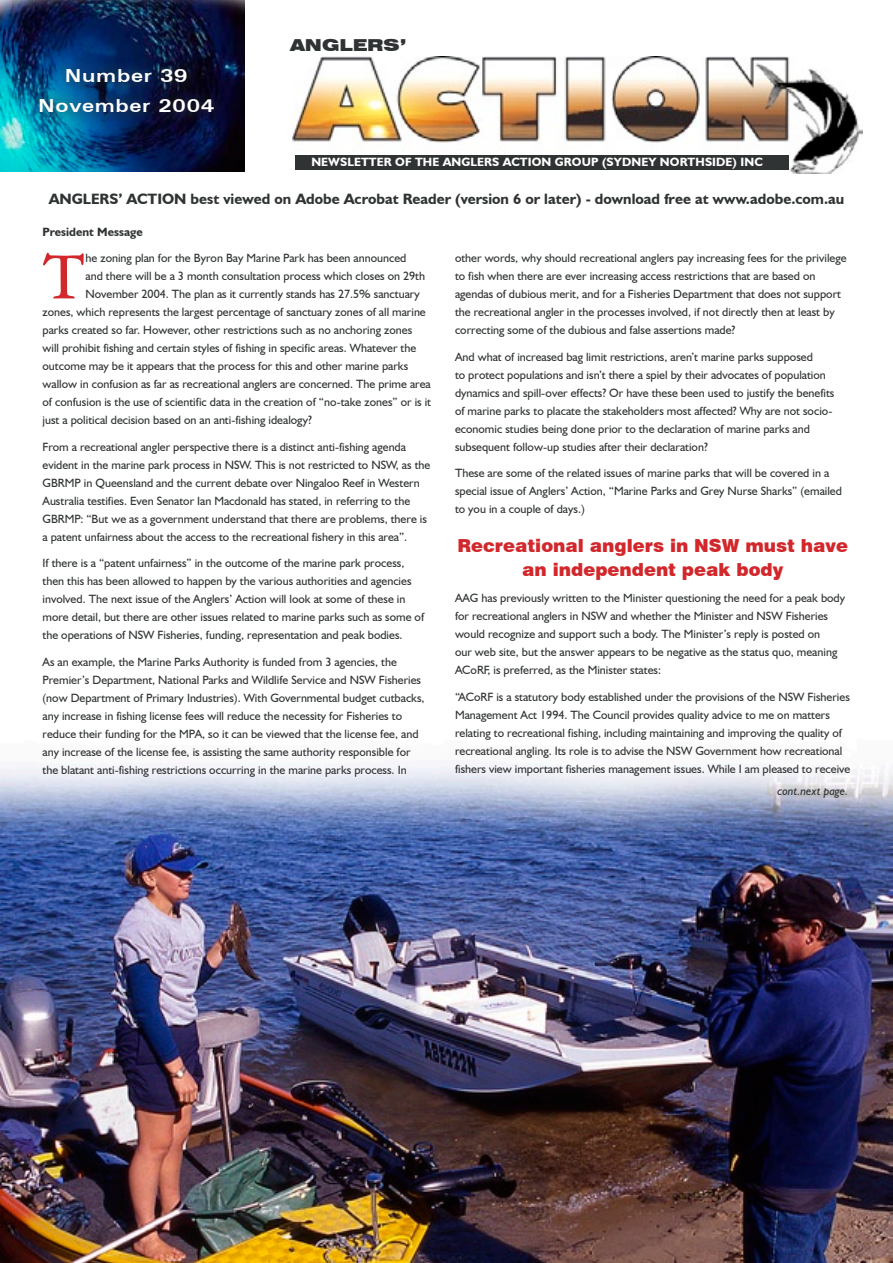
<style>
.page{position:relative;width:893px;height:1263px;background:#fff}
.page>*{position:absolute;margin:0;border:0;box-sizing:border-box;transform-origin:0 0}
.t1{font:71.25px "American Garamond BT";color:#d2272b}
.Body_Text{font:900 18px/24px "Swiss 721 BT";color:#d2272b;text-align:center}
.t2{font:700 expanded 18px "Zurich BT";letter-spacing:.04em;color:#fff}
.t3{font:900 expanded 16.5px "Swiss 721 BT";color:#303334}
.t4{font:700 15px "Humanist 521 BT";color:#303334}
.Body_Text-2{font:12px/18px "Humanist 521 BT";color:#303334}
.t5{font:700 12px "Humanist 521 BT";letter-spacing:.01em;color:#fff}
.t6{font:700 12px "Humanist 521 BT";color:#303334}
.t7{font:italic 12px "Humanist 521 BT";color:#303334}
</style>
<div class="page">
<img style="left:0;top:762px;width:893px;height:501px">
<img style="left:0;top:0;width:245px;height:171px">
<svg style="left:25px;top:53px;width:203px;height:74px;background:#07305c"></svg>
<img style="left:292px;top:56px;width:570px;height:117px">
<div style="left:295px;top:155px;width:494px;height:15px;background:#303334"></div>
<p class="t2" style="left:65px;top:65px;width:124px">Number 39</p>
<p class="t2" style="left:38px;top:95px;width:177px">November 2004</p>
<p class="t3" style="left:290px;top:35px;width:118px">ANGLERS’</p>
<p class="t5" style="left:311px;top:155px;width:453px">NEWSLETTER OF THE ANGLERS ACTION GROUP (SYDNEY NORTHSIDE) INC</p>
<p class="t4" style="left:49px;top:189px;width:797px">ANGLERS’ ACTION best viewed on Adobe Acrobat Reader (version 6 or later) - download free at www.adobe.com.au</p>
<p class="t6" style="left:43px;top:224px;width:102px">President Message</p>
<p class="t1" style="left:43px;top:235px;width:44px">T</p>
<p class="Body_Text-2" style="left:85px;top:249px;width:322px">he zoning plan for the Byron Bay Marine Park has been announced</p>
<p class="Body_Text-2" style="left:85px;top:267px;width:341px">and there will be a 3 month consultation process which closes on 29th</p>
<p class="Body_Text-2" style="left:85px;top:285px;width:336px">November 2004. The plan as it currently stands has 27.5% sanctuary</p>
<p class="Body_Text-2" style="left:43px;top:303px;width:385px">zones, which represents the largest percentage of sanctuary zones of all marine</p>
<p class="Body_Text-2" style="left:43px;top:321px;width:371px">parks created so far. However, other restrictions such as no anchoring zones</p>
<p class="Body_Text-2" style="left:43px;top:339px;width:375px">will prohibit fishing and certain styles of fishing in specific areas. Whatever the</p>
<p class="Body_Text-2" style="left:43px;top:357px;width:367px">outcome may be it appears that the process for this and other marine parks</p>
<p class="Body_Text-2" style="left:43px;top:375px;width:390px">wallow in confusion as far as recreational anglers are concerned. The prime area</p>
<p class="Body_Text-2" style="left:43px;top:393px;width:390px">of confusion is the use of scientific data in the creation of “no-take zones” or is it</p>
<p class="Body_Text-2" style="left:43px;top:411px;width:271px">just a political decision based on an anti-fishing idealogy?</p>
<p class="Body_Text-2" style="left:43px;top:437px;width:389px">From a recreational angler perspective there is a distinct anti-fishing agenda evident in the marine park process in NSW. This is not restricted to NSW, as the GBRMP in Queensland and the current debate over Ningaloo Reef in Western Australia testifies. Even Senator Ian Macdonald has stated, in referring to the GBRMP: “But we as a government understand that there are problems, there is a patent unfairness about the access to the recreational fishery in this area”.</p>
<p class="Body_Text-2" style="left:43px;top:554px;width:383px">If there is a “patent unfairness” in the outcome of the marine park process, then this has been allowed to happen by the various authorities and agencies involved. The next issue of the Anglers’ Action will look at some of these in more detail, but there are other issues related to marine parks such as some of the operations of NSW Fisheries, funding, representation and peak bodies.</p>
<p class="Body_Text-2" style="left:43px;top:652px;width:384px">As an example, the Marine Parks Authority is funded from 3 agencies, the Premier’s Department, National Parks and Wildlife Service and NSW Fisheries (now Department of Primary Industries). With Governmental budget cutbacks, any increase in fishing license fees will reduce the necessity for Fisheries to reduce their funding for the MPA, so it can be viewed that the license fee, and any increase of the license fee, is assisting the same authority responsible for the blatant anti-fishing restrictions occurring in the marine parks process. In</p>
<p class="Body_Text-2" style="left:455px;top:249px;width:393px">other words, why should recreational anglers pay increasing fees for the privilege to fish when there are ever increasing access restrictions that are based on agendas of dubious merit, and for a Fisheries Department that does not support the recreational angler in the processes involved, if not directly then at least by correcting some of the dubious and false assertions made?</p>
<p class="Body_Text-2" style="left:455px;top:348px;width:381px">And what of increased bag limit restrictions, aren’t marine parks supposed<br>to protect populations and isn’t there a spiel by their advocates of population dynamics and spill-over effects? Or have these been used to justify the benefits of marine parks to placate the stakeholders most affected? Why are not socio&shy;economic studies being done prior to the declaration of marine parks and subsequent follow-up studies after their declaration?</p>
<p class="Body_Text-2" style="left:455px;top:464px;width:388px">These are some of the related issues of marine parks that will be covered in a special issue of Anglers’ Action, “Marine Parks and Grey Nurse Sharks” (emailed to you in a couple of days.)</p>
<p class="Body_Text" style="left:457px;top:533px;width:392px">Recreational anglers in NSW must have an independent peak body</p>
<p class="Body_Text-2" style="left:455px;top:589px;width:392px">AAG has previously written to the Minister questioning the need for a peak body for recreational anglers in NSW and whether the Minister and NSW Fisheries would recognize and support such a body. The Minister’s reply is posted on<br>our web site, but the answer appears to be negative as the status quo, meaning ACoRF, is preferred, as the Minister states:</p>
<p class="Body_Text-2" style="left:455px;top:687px;width:397px">“ACoRF is a statutory body established under the provisions of the NSW Fisheries Management Act 1994. The Council provides quality advice to me on matters relating to recreational fishing, including maintaining and improving the quality of recreational angling. Its role is to advise the NSW Government how recreational fishers view important fisheries management issues. While I am pleased to receive</p>
<p class="t7" style="left:777px;top:784px;width:72px">cont.next page.</p>
</div>
